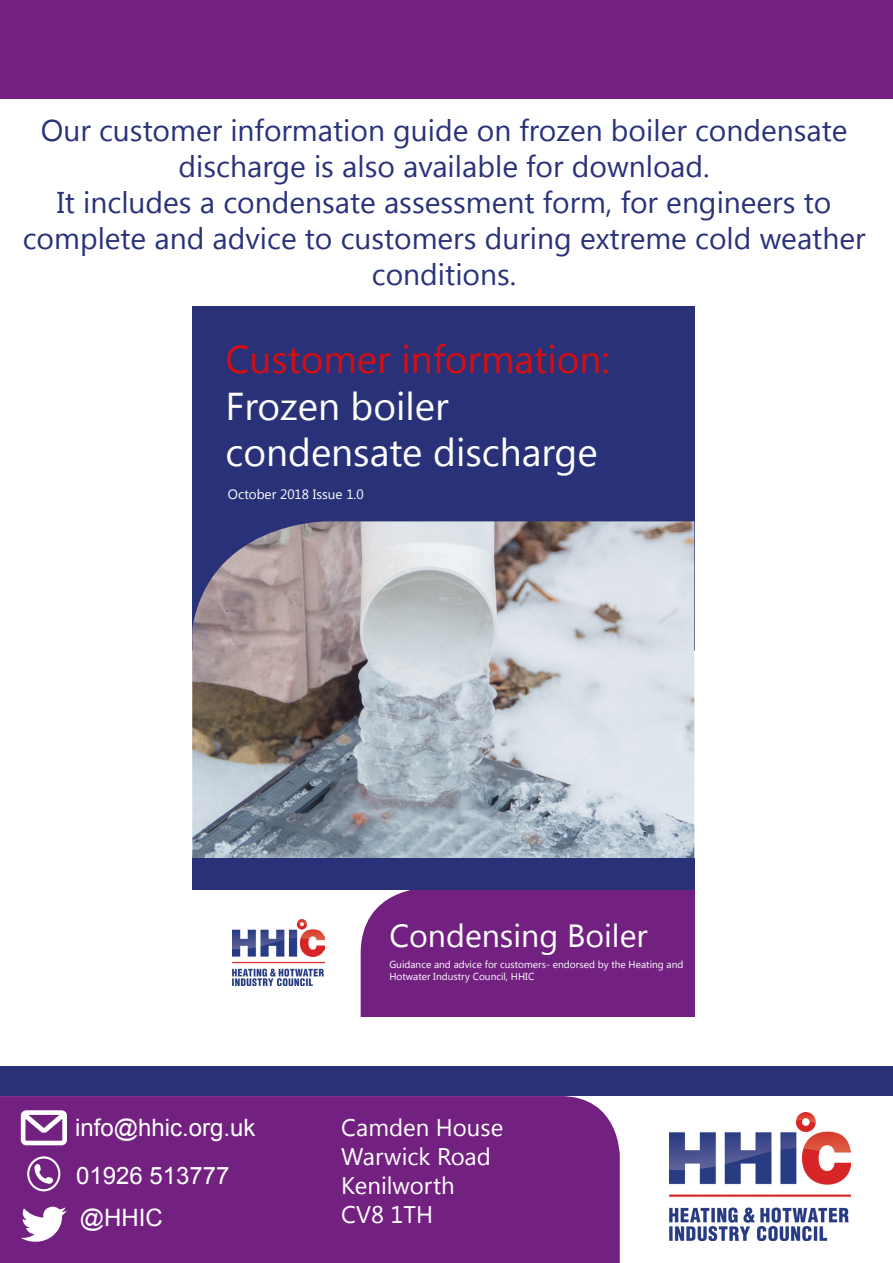
<style>
.page{position:relative;width:893px;height:1263px;background:#fff}
.page>*{position:absolute;margin:0;border:0;box-sizing:border-box;transform-origin:0 0}
.t1{font:38.85px/46.5px "Segoe UI";color:#fff}
.t2{font:38.85px "Segoe UI";color:#d30f14}
.t3{font:32.1px "Segoe UI";color:#fff}
.t4{font:30px/36px "Segoe UI";color:#293279;text-align:center}
.t5{font:24px/28.8px "Segoe UI";color:#fff}
.t6{font:24px "Arial";color:#fff}
.t7{font:13.5px "Segoe UI";color:#fff}
.t8{font:10.05px/12.1px "Segoe UI";color:#fff}
</style>
<div class="page">
<img style="left:669px;top:1113px;width:181px;height:128px">
<div style="left:0;top:1096px;width:620px;height:167px;background:#732181"></div>
<svg style="left:21px;top:1110px;width:46px;height:35px"></svg>
<svg style="left:21px;top:1207px;width:46px;height:35px"></svg>
<svg style="left:27px;top:1156px;width:33px;height:35px"></svg>
<div style="left:0;top:0;width:893px;height:98px;background:#732181"></div>
<div style="left:0;top:1066px;width:893px;height:30px;background:#293279"></div>
<div style="left:192px;top:306px;width:502px;height:215px;background:#293279"></div>
<img style="left:232px;top:920px;width:93px;height:65px">
<div style="left:361px;top:890px;width:333px;height:126px;background:#732181"></div>
<img style="left:192px;top:521px;width:502px;height:337px">
<div style="left:192px;top:858px;width:502px;height:32px;background:#293279"></div>
<p class="t4" style="left:23px;top:111px;width:844px">Our customer information guide on frozen boiler condensate discharge is also available for download.<br>It includes a condensate assessment form, for engineers to complete and advice to customers during extreme cold weather conditions.</p>
<p class="t2" style="left:226px;top:332px;width:386px">Customer information:</p>
<p class="t1" style="left:226px;top:381px;width:374px">Frozen boiler condensate discharge</p>
<p class="t7" style="left:228px;top:485px;width:137px">October 2018 Issue 1.0</p>
<p class="t3" style="left:389px;top:914px;width:260px">Condensing Boiler</p>
<p class="t8" style="left:389px;top:958px;width:296px">Guidance and advice for customers- endorsed by the Heating and<br>Hotwater Industry Council, HHIC</p>
<p class="t6" style="left:75px;top:1112px;width:182px">info@hhic.org.uk</p>
<p class="t5" style="left:341px;top:1112px;width:163px">Camden House<br>Warwick Road<br>Kenilworth<br>CV8 1TH</p>
<p class="t6" style="left:76px;top:1160px;width:155px">01926 513777</p>
<p class="t6" style="left:80px;top:1202px;width:85px">@HHIC</p>
</div>
